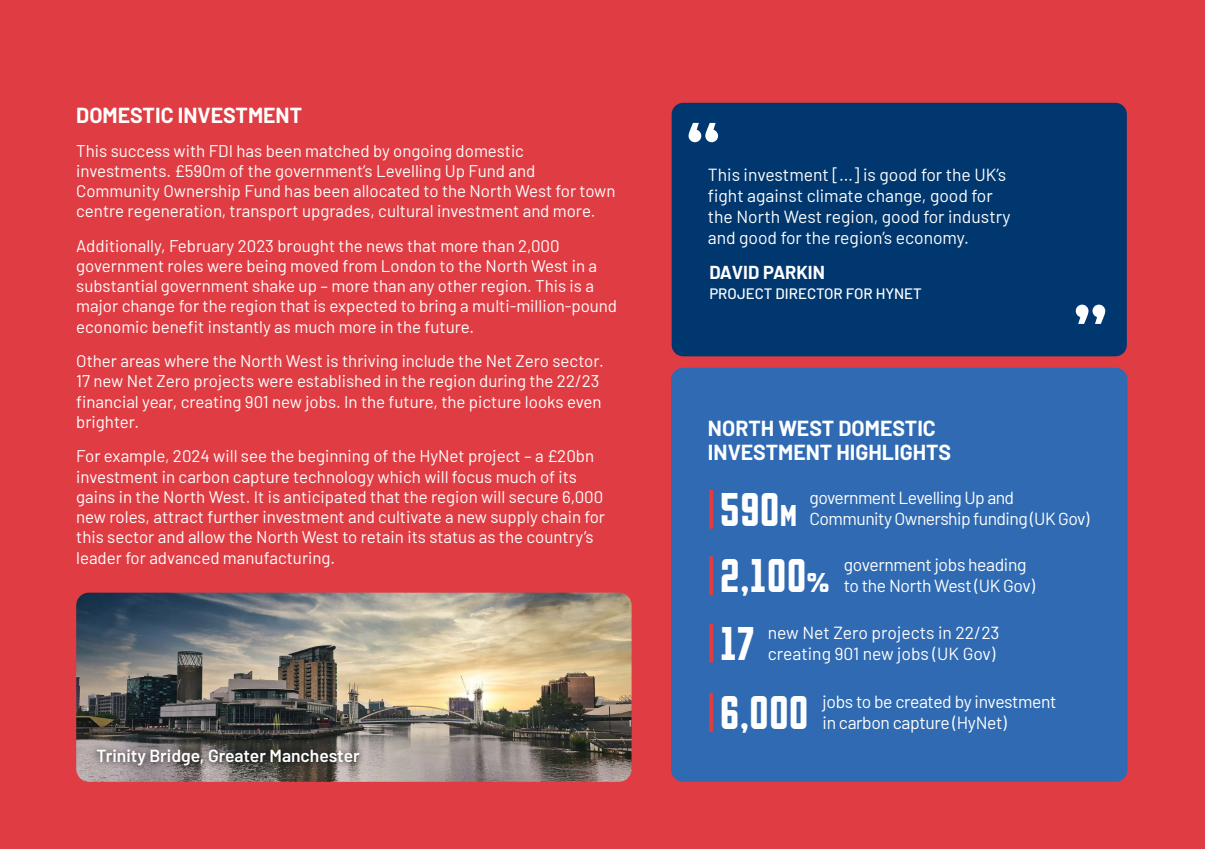
<style>
.page{position:relative;width:1205px;height:849px;background:#fff}
.page>*{position:absolute;margin:0;border:0;box-sizing:border-box;transform-origin:0 0}
.t1{font:85px "Brumder";color:#fff}
.t2{font:41.25px "Brumder";color:#fff}
.t3{font:700 21.25px/23.8px "Barlow";color:#fff}
.t4{font:700 18.25px "Barlow";color:#fff}
.t5{font:17.5px/21px "Barlow";color:#fff}
.t6{font:17.5px/21.2px "Barlow";letter-spacing:-.02em;color:#fff}
.t7{font:600 17.5px "Barlow";color:#fff}
.t8{font:16.88px/20.2px "Barlow";color:#fff}
.t9{font:500 15.12px "Barlow";color:#fff}
.s1{font-size:23.75px}
.s2{font-size:30px}
</style>
<div class="page">
<div style="left:0;top:0;width:1204px;height:849px;background:#df3d43"></div>
<div style="left:671px;top:103px;width:455px;height:253px;background:#00376f;border-radius:12px"></div>
<div style="left:671px;top:368px;width:455px;height:413px;background:#2f6ab2;border-radius:12px"></div>
<svg style="left:709px;top:490px;width:4px;height:38px"></svg>
<svg style="left:709px;top:556px;width:4px;height:39px"></svg>
<svg style="left:709px;top:623px;width:4px;height:39px"></svg>
<svg style="left:709px;top:693px;width:4px;height:38px"></svg>
<img style="left:76px;top:592px;width:555px;height:189px">
<div style="left:91px;top:743px;width:275px;height:29px;background:#000;opacity:.75"></div>
<p class="t3" style="left:76px;top:102px;width:227px">DOMESTIC INVESTMENT</p>
<p class="t8" style="left:76px;top:139px;width:541px">This success with FDI has been matched by ongoing domestic investments. £590m of the government’s Levelling Up Fund and Community Ownership Fund has been allocated to the North West for town centre regeneration, transport upgrades, cultural investment and more.</p>
<p class="t8" style="left:76px;top:234px;width:542px">Additionally, February 2023 brought the news that more than 2,000 government roles were being moved from London to the North West in a substantial government shake up – more than any other region. This is a major change for the region that is expected to bring a multi-million-pound economic benefit instantly as much more in the future.</p>
<p class="t8" style="left:76px;top:350px;width:529px">Other areas where the North West is thriving include the Net Zero sector.<br>17 new Net Zero projects were established in the region during the 22/23 financial year, creating 901 new jobs. In the future, the picture looks even brighter.</p>
<p class="t8" style="left:76px;top:445px;width:530px">For example, 2024 will see the beginning of the HyNet project – a £20bn investment in carbon capture technology which will focus much of its gains in the North West. It is anticipated that the region will secure 6,000 new roles, attract further investment and cultivate a new supply chain for this sector and allow the North West to retain its status as the country’s leader for advanced manufacturing.</p>
<p class="t7" style="left:97px;top:743px;width:264px">Trinity Bridge, Greater Manchester</p>
<h1 class="t1" style="left:685px;top:100px;width:38px">“</h1>
<p class="t5" style="left:707px;top:163px;width:304px">This investment […] is good for the UK’s fight against climate change, good for the North West region, good for industry and good for the region’s economy.</p>
<p class="t4" style="left:709px;top:259px;width:117px">DAVID PARKIN</p>
<p class="t9" style="left:709px;top:283px;width:214px">PROJECT DIRECTOR FOR HYNET</p>
<h1 class="t1" style="left:1108px;top:347px;width:38px;rotate:-180deg">“</h1>
<p class="t3" style="left:708px;top:415px;width:244px">NORTH WEST DOMESTIC<br>INVESTMENT HIGHLIGHTS</p>
<p class="t6" style="left:809px;top:485px;width:281px">government Levelling Up and<br>Community Ownership funding (UK Gov)</p>
<h2 class="t2" style="left:720px;top:548px;width:111px">2,100<span class="s1">%</span></h2>
<p class="t6" style="left:843px;top:553px;width:193px">government jobs heading to the North West (UK Gov)</p>
<h2 class="t2" style="left:720px;top:615px;width:37px">17</h2>
<p class="t5" style="left:767px;top:620px;width:233px">new Net Zero projects in 22/23 creating 901 new jobs (UK Gov)</p>
<h2 class="t2" style="left:720px;top:684px;width:90px">6,000</h2>
<p class="t6" style="left:822px;top:689px;width:235px">jobs to be created by investment in carbon capture (HyNet)</p>
<h2 class="t2" style="left:720px;top:481px;width:79px">590<span class="s2">m</span></h2>
</div>
